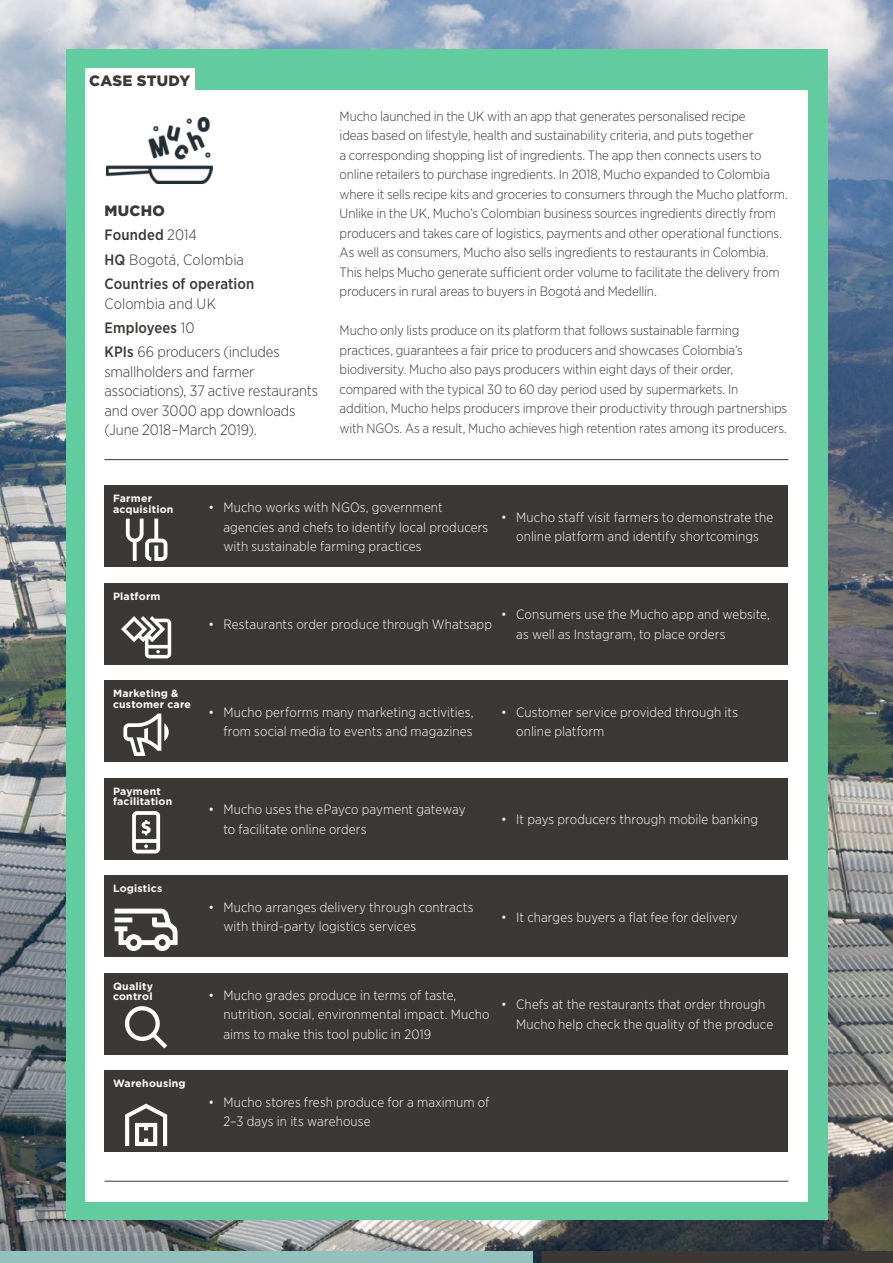
<style>
.page{position:relative;width:893px;height:1263px;background:#fff}
.page>*{position:absolute;margin:0;border:0;box-sizing:border-box;transform-origin:0 0}
.t1{font:300 15px/19.5px "Gotham Narrow";letter-spacing:-.01em;color:#3c3835}
.t2{font:500 15px/24.3px "Gotham Narrow";letter-spacing:.01em;color:#3c3835}
.t3{font:900 15px "Gotham";letter-spacing:.015em;color:#3c3835}
.t4{font:300 13.5px/19.5px "Gotham Narrow";letter-spacing:-.01em;color:#3c3835}
.t5{font:300 13.5px/19.5px "Gotham Narrow";letter-spacing:.01em;color:#fff}
.t6{font:700 10.5px/10.5px "Gotham";letter-spacing:.02em;color:#fff}
.s1{font-weight:300}
.s2{font-weight:500}
</style>
<div class="page">
<img style="left:0;top:0;width:893px;height:1263px">
<div style="left:66px;top:49px;width:761px;height:1170px;background:#62cb9f"></div>
<div style="left:85px;top:68px;width:110px;height:24px;background:#fff"></div>
<div style="left:85px;top:91px;width:723px;height:1111px;background:#fff"></div>
<hr style="left:105px;top:459px;width:683px;height:1px;background:#3c3835">
<hr style="left:105px;top:1181px;width:683px;height:1px;background:#3c3835">
<img style="left:106px;top:118px;width:107px;height:66px">
<div style="left:105px;top:485px;width:683px;height:82px;background:#3c3835"></div>
<svg style="left:126px;top:519px;width:41px;height:42px"></svg>
<div style="left:105px;top:583px;width:683px;height:81px;background:#3c3835"></div>
<svg style="left:121px;top:616px;width:50px;height:42px"></svg>
<div style="left:105px;top:680px;width:683px;height:82px;background:#3c3835"></div>
<svg style="left:123px;top:714px;width:46px;height:42px"></svg>
<div style="left:105px;top:778px;width:683px;height:81px;background:#3c3835"></div>
<svg style="left:132px;top:811px;width:28px;height:42px"></svg>
<div style="left:105px;top:875px;width:683px;height:82px;background:#3c3835"></div>
<svg style="left:115px;top:909px;width:63px;height:42px"></svg>
<div style="left:105px;top:973px;width:683px;height:81px;background:#3c3835"></div>
<svg style="left:125px;top:1006px;width:42px;height:42px"></svg>
<div style="left:105px;top:1070px;width:683px;height:82px;background:#3c3835"></div>
<svg style="left:125px;top:1104px;width:42px;height:42px"></svg>
<div style="left:542px;top:1251px;width:351px;height:12px;background:#3c3835"></div>
<div style="left:0;top:1251px;width:533px;height:12px;background:#94c0be"></div>
<p class="t3" style="left:89px;top:70px;width:102px">CASE STUDY</p>
<p class="t3" style="left:105px;top:200px;width:62px">MUCHO</p>
<p class="t2" style="left:105px;top:223px;width:151px">Founded <span class="s1">2014<br></span>HQ <span class="s1">Bogotá, Colombia<br></span>Countries of operation</p>
<p class="t1" style="left:105px;top:291px;width:177px;line-height:24.3px">Colombia and UK<br><span class="s2">Employees</span> 10<br><span class="s2">KPIs</span> 66 producers (includes</p>
<p class="t1" style="left:105px;top:362px;width:215px">smallholders and farmer associations), 37 active restaurants and over 3000 app downloads (June 2018–March 2019).</p>
<p class="t4" style="left:340px;top:106px;width:450px">Mucho launched in the UK with an app that generates personalised recipe<br>ideas based on lifestyle, health and sustainability criteria, and puts together<br>a corresponding shopping list of ingredients. The app then connects users to online retailers to purchase ingredients. In 2018, Mucho expanded to Colombia where it sells recipe kits and groceries to consumers through the Mucho platform.<br>Unlike in the UK, Mucho’s Colombian business sources ingredients directly from producers and takes care of logistics, payments and other operational functions.<br>As well as consumers, Mucho also sells ingredients to restaurants in Colombia.<br>This helps Mucho generate sufficient order volume to facilitate the delivery from producers in rural areas to buyers in Bogotá and Medellin.</p>
<p class="t4" style="left:340px;top:321px;width:449px">Mucho only lists produce on its platform that follows sustainable farming practices, guarantees a fair price to producers and showcases Colombia’s biodiversity. Mucho also pays producers within eight days of their order, compared with the typical 30 to 60 day period used by supermarkets. In addition, Mucho helps producers improve their productivity through partnerships with NGOs. As a result, Mucho achieves high retention rates among its producers.</p>
<p class="t6" style="left:113px;top:493px;width:62px">Farmer acquisition</p>
<p class="t5" style="left:223px;top:497px;width:266px;text-indent:-15px">• Mucho works with NGOs, government agencies and chefs to identify local producers with sustainable farming practices</p>
<p class="t5" style="left:501px;top:507px;width:273px;text-align:center">• Mucho staff visit farmers to demonstrate the online platform and identify shortcomings</p>
<p class="t6" style="left:113px;top:591px;width:49px">Platform</p>
<p class="t5" style="left:209px;top:614px;width:285px">• Restaurants order produce through Whatsapp</p>
<p class="t5" style="left:516px;top:604px;width:255px;text-indent:-15px">• Consumers use the Mucho app and website, as well as Instagram, to place orders</p>
<p class="t6" style="left:113px;top:688px;width:79px">Marketing &amp; customer care</p>
<p class="t5" style="left:209px;top:702px;width:267px;text-align:right">• Mucho performs many marketing activities, from social media to events and magazines</p>
<p class="t5" style="left:516px;top:702px;width:224px;text-indent:-15px">• Customer service provided through its online platform</p>
<p class="t6" style="left:113px;top:786px;width:61px">Payment facilitation</p>
<p class="t5" style="left:223px;top:799px;width:244px;text-indent:-15px">• Mucho uses the ePayco payment gateway to facilitate online orders</p>
<p class="t5" style="left:501px;top:809px;width:258px">• It pays producers through mobile banking</p>
<p class="t6" style="left:113px;top:883px;width:51px">Logistics</p>
<p class="t5" style="left:223px;top:897px;width:252px;text-indent:-15px">• Mucho arranges delivery through contracts with third-party logistics services</p>
<p class="t5" style="left:501px;top:907px;width:238px">• It charges buyers a flat fee for delivery</p>
<p class="t6" style="left:113px;top:981px;width:42px">Quality control</p>
<p class="t5" style="left:223px;top:985px;width:268px;text-indent:-15px">• Mucho grades produce in terms of taste, nutrition, social, environmental impact. Mucho aims to make this tool public in 2019</p>
<p class="t5" style="left:516px;top:994px;width:258px;text-indent:-15px">• Chefs at the restaurants that order through<br>Mucho help check the quality of the produce</p>
<p class="t6" style="left:113px;top:1078px;width:74px">Warehousing</p>
<p class="t5" style="left:223px;top:1092px;width:268px;text-indent:-15px">• Mucho stores fresh produce for a maximum of<br>2–3 days in its warehouse</p>
</div>
